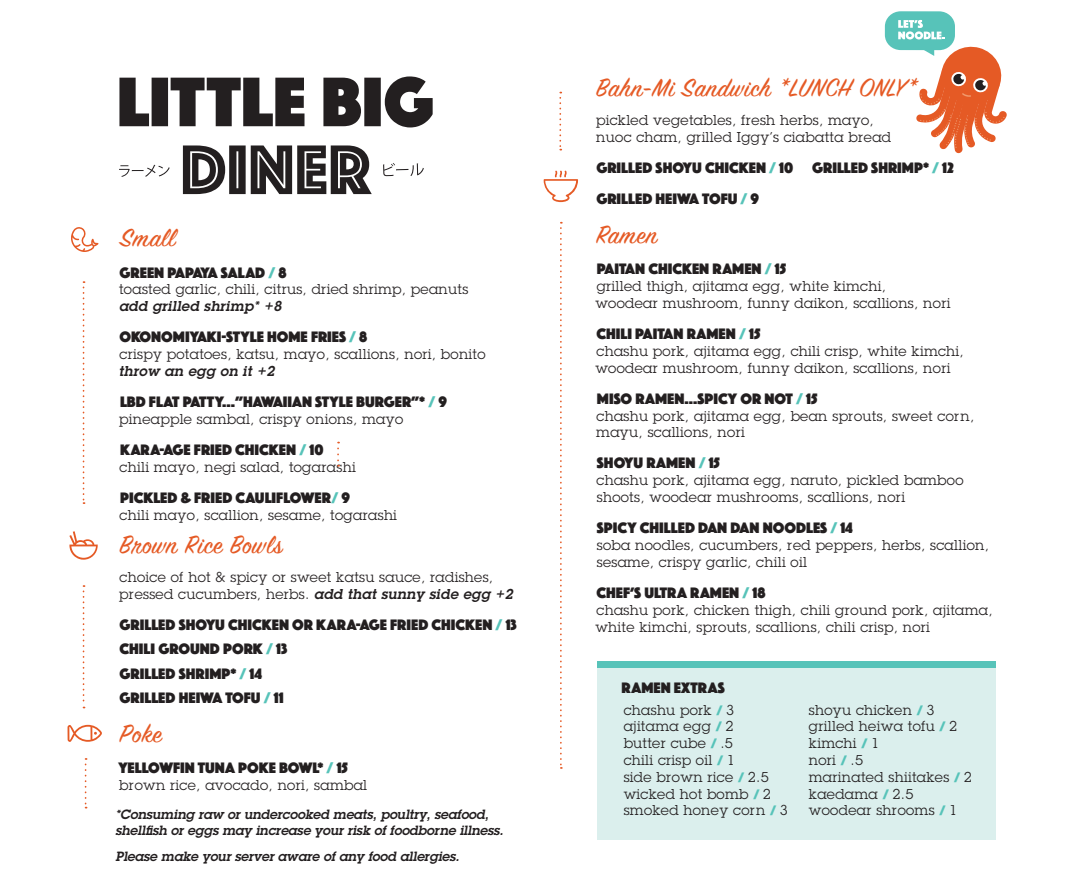
<style>
.page{position:relative;width:1071px;height:882px;background:#fff}
.page>*{position:absolute;margin:0;border:0;box-sizing:border-box;transform-origin:0 0}
.item_descriptions{font:28px "Sign Painter House Script";letter-spacing:.02em;color:#e55a25}
.category_titles{font:28px "Sign Painter House Script";letter-spacing:.025em;color:#e55a25}
.item_titles{font:15.75px "Phosphate Solid";color:#231f20}
.item_descriptions-2{font:15.75px "Phosphate Solid";color:#231f20}
.item_descriptions-3{font:14px/16.8px "Lubalin Graph";letter-spacing:.025em;color:#231f20}
.item_titles-2{font:italic 600 13.12px "Lubalin Graph";color:#231f20}
.s1{color:#57c3b9}
.s2{font-weight:600;font-style:italic}
.s3{font-family:"Phosphate Solid";color:#57c3b9}
</style>
<div class="page">
<svg style="left:119px;top:78px;width:30px;height:48px"></svg>
<div style="left:152px;top:78px;width:16px;height:48px;background:#231f20"></div>
<svg style="left:171px;top:78px;width:134px;height:48px"></svg>
<svg style="left:323px;top:78px;width:38px;height:48px;background:#423f40"></svg>
<div style="left:364px;top:78px;width:17px;height:48px;background:#231f20"></div>
<svg style="left:385px;top:76px;width:48px;height:51px"></svg>
<svg style="left:183px;top:145px;width:189px;height:49px"></svg>
<svg style="left:383px;top:163px;width:41px;height:13px"></svg>
<svg style="left:119px;top:165px;width:51px;height:12px"></svg>
<div style="left:597px;top:668px;width:399px;height:172px;background:#dbefed"></div>
<div style="left:598px;top:662px;width:398px;height:6px;background:#57c3b9"></div>
<svg style="left:83px;top:281px;width:2px;height:223px"></svg>
<svg style="left:83px;top:585px;width:2px;height:123px"></svg>
<svg style="left:69px;top:531px;width:29px;height:29px"></svg>
<svg style="left:71px;top:227px;width:28px;height:25px"></svg>
<svg style="left:560px;top:222px;width:2px;height:547px"></svg>
<svg style="left:544px;top:171px;width:34px;height:31px"></svg>
<div style="left:885px;top:11px;width:70px;height:39px;background:#57c3b9;border-radius:16px"></div>
<svg style="left:898px;top:20px;width:109px;height:134px"></svg>
<svg style="left:68px;top:725px;width:34px;height:17px"></svg>
<svg style="left:337px;top:442px;width:2px;height:25px"></svg>
<svg style="left:85px;top:758px;width:2px;height:50px"></svg>
<svg style="left:559px;top:92px;width:2px;height:58px"></svg>
<p class="item_descriptions" style="left:596px;top:71px;width:322px">Bahn-Mi Sandwich *LUNCH ONLY*</p>
<p class="item_descriptions-3" style="left:596px;top:112px;width:297px">pickled vegetables, fresh herbs, mayo, nuoc cham, grilled Iggy’s ciabatta bread</p>
<p class="item_descriptions-2" style="left:596px;top:157px;width:359px">GRILLED SHOYU CHICKEN <span class="s1">/</span> 10 GRILLED SHRIMP* <span class="s1">/</span> 12</p>
<p class="item_titles" style="left:596px;top:188px;width:164px">GRILLED HEIWA TOFU <span class="s1">/</span> 9</p>
<p class="category_titles" style="left:596px;top:218px;width:62px">Ramen</p>
<p class="item_titles" style="left:597px;top:258px;width:191px">PAITAN CHICKEN RAMEN <span class="s1">/</span> 15</p>
<p class="item_descriptions-3" style="left:595px;top:278px;width:357px">grilled thigh, ajitama egg, white kimchi, woodear mushroom, funny daikon, scallions, nori</p>
<p class="item_titles" style="left:596px;top:323px;width:165px">CHILI PAITAN RAMEN <span class="s1">/</span> 15</p>
<p class="item_descriptions-3" style="left:595px;top:342px;width:370px">chashu pork, ajitama egg, chili crisp, white kimchi, woodear mushroom, funny daikon, scallions, nori</p>
<p class="item_titles" style="left:597px;top:387px;width:222px">MISO RAMEN…SPICY OR NOT <span class="s1">/</span> 15</p>
<p class="item_descriptions-3" style="left:596px;top:407px;width:379px">chashu pork, ajitama egg, bean sprouts, sweet corn, mayu, scallions, nori</p>
<p class="item_descriptions-2" style="left:597px;top:452px;width:125px">SHOYU RAMEN <span class="s1">/</span> 15</p>
<p class="item_descriptions-3" style="left:597px;top:472px;width:369px">chashu pork, ajitama egg, naruto, pickled bamboo shoots, woodear mushrooms, scallions, nori</p>
<p class="item_descriptions-2" style="left:597px;top:517px;width:257px">SPICY CHILLED DAN DAN NOODLES <span class="s1">/</span> 14</p>
<p class="item_descriptions-3" style="left:597px;top:537px;width:394px">soba noodles, cucumbers, red peppers, herbs, scallion, sesame, crispy garlic, chili oil</p>
<p class="item_titles" style="left:596px;top:582px;width:171px">CHEF’S ULTRA RAMEN <span class="s1">/</span> 18</p>
<p class="item_descriptions-3" style="left:595px;top:601px;width:399px">chashu pork, chicken thigh, chili ground pork, ajitama, white kimchi, sprouts, scallions, chili crisp, nori</p>
<p class="category_titles" style="left:120px;top:221px;width:57px">Small</p>
<p class="item_titles" style="left:120px;top:261px;width:168px">GREEN PAPAYA SALAD <span class="s1">/</span> 8</p>
<p class="item_descriptions-3" style="left:119px;top:281px;width:351px">toasted garlic, chili, citrus, dried shrimp, peanuts <span class="s2">add grilled shrimp* +8</span></p>
<p class="item_titles" style="left:119px;top:326px;width:249px">OKONOMIYAKI-STYLE HOME FRIES <span class="s1">/</span> 8</p>
<p class="item_descriptions-3" style="left:119px;top:346px;width:368px">crispy potatoes, katsu, mayo, scallions, nori, bonito <span class="s2">throw an egg on it +2</span></p>
<p class="item_titles" style="left:120px;top:391px;width:329px">LBD FLAT PATTY...”HAWAIIAN STYLE BURGER”* <span class="s1">/</span> 9</p>
<p class="item_descriptions-3" style="left:119px;top:410px;width:285px">pineapple sambal, crispy onions, mayo</p>
<p class="item_titles" style="left:120px;top:439px;width:205px">KARA-AGE FRIED CHICKEN <span class="s1">/</span> 10</p>
<p class="item_descriptions-3" style="left:120px;top:458px;width:238px">chili mayo, negi salad, togarashi</p>
<p class="item_titles" style="left:120px;top:486px;width:232px">PICKLED &amp; FRIED CAULIFLOWER<span class="s1">/</span> 9</p>
<p class="item_descriptions-3" style="left:120px;top:506px;width:279px">chili mayo, scallion, sesame, togarashi</p>
<p class="item_descriptions" style="left:119px;top:528px;width:164px">Brown Rice Bowls</p>
<p class="item_descriptions-3" style="left:119px;top:569px;width:395px">choice of hot &amp; spicy or sweet katsu sauce, radishes, pressed cucumbers, herbs. <span class="s2">add that sunny side egg +2</span></p>
<p class="item_titles" style="left:120px;top:614px;width:399px">GRILLED SHOYU CHICKEN OR KARA-AGE FRIED CHICKEN <span class="s1">/</span> 13</p>
<p class="item_titles" style="left:120px;top:638px;width:169px">CHILI GROUND PORK <span class="s1">/</span> 13</p>
<p class="item_titles" style="left:120px;top:662px;width:144px">GRILLED SHRIMP* <span class="s1">/</span> 14</p>
<p class="item_titles" style="left:120px;top:686px;width:166px">GRILLED HEIWA TOFU <span class="s1">/</span> 11</p>
<p class="category_titles" style="left:120px;top:716px;width:43px">Poke</p>
<p class="item_titles" style="left:118px;top:756px;width:231px">YELLOWFIN TUNA POKE BOWL* <span class="s1">/</span> 15</p>
<p class="item_descriptions-3" style="left:119px;top:776px;width:249px">brown rice, avocado, nori, sambal</p>
<p class="item_titles" style="left:622px;top:677px;width:105px">RAMEN EXTRAS</p>
<p class="item_descriptions-3" style="left:624px;top:701px;width:166px">chashu pork <span class="s3">/</span> 3 ajitama egg <span class="s3">/</span> 2<br>butter cube <span class="s3">/</span> .5<br>chili crisp oil <span class="s3">/</span> 1<br>side brown rice <span class="s3">/</span> 2.5 wicked hot bomb <span class="s3">/</span> 2 smoked honey corn <span class="s3">/</span> 3</p>
<p class="item_descriptions-3" style="left:809px;top:701px;width:165px">shoyu chicken <span class="s3">/</span> 3 grilled heiwa tofu <span class="s3">/</span> 2 kimchi <span class="s3">/</span> 1<br>nori <span class="s3">/</span> .5<br>marinated shiitakes <span class="s3">/</span> 2 kaedama <span class="s3">/</span> 2.5</p>
<p class="item_titles-2" style="left:116px;top:806px;width:375px">*Consuming raw or undercooked meats, poultry, seafood,</p>
<p class="item_descriptions-3" style="left:809px;top:802px;width:150px">woodear shrooms <span class="s3">/</span> 1</p>
<p class="item_titles-2" style="left:116px;top:822px;width:390px">shellfish or eggs may increase your risk of foodborne illness.</p>
<p class="item_titles-2" style="left:116px;top:848px;width:346px">Please make your server aware of any food allergies.</p>
</div>
